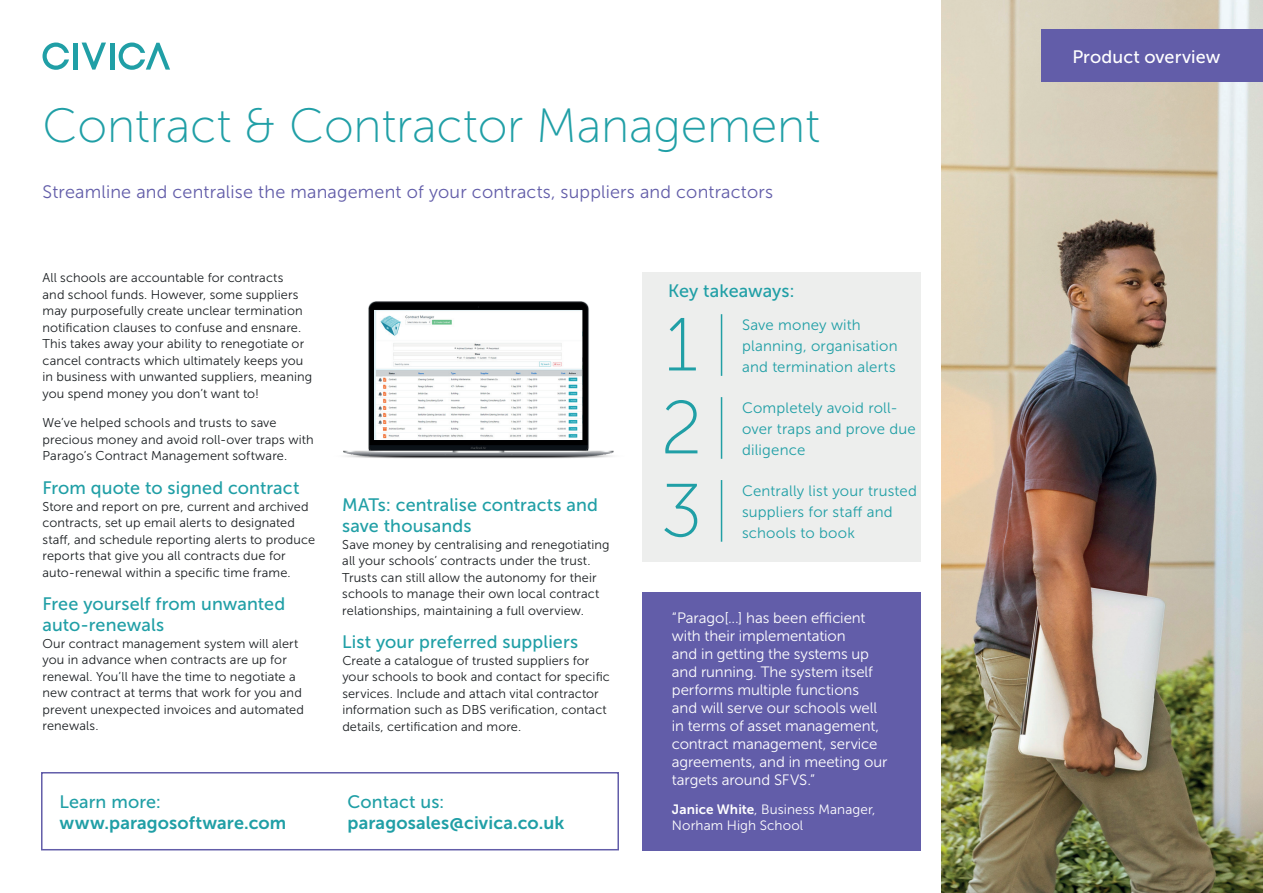
<style>
.page{position:relative;width:1263px;height:893px;background:#fff}
.page>*{position:absolute;margin:0;border:0;box-sizing:border-box;transform-origin:0 0}
.t1{font:75px "Museo Sans 100";color:#209fa6}
.t2{font:48px "Museo Sans 100";letter-spacing:-.005em;color:#209fa6}
.t3{font:18px/21px "Museo Sans 500";letter-spacing:.005em;color:#209fa6}
.t4{font:18px "Museo Sans 300";letter-spacing:.01em;color:#625da9}
.t5{font:18px "Museo Sans 700";letter-spacing:.005em;color:#209fa6}
.t6{font:18px "Museo Sans 500";letter-spacing:.005em;color:#fff}
.t7{font:15px/18px "Museo Sans 300";letter-spacing:-.005em;color:#fff}
.t8{font:15px/21px "Museo Sans 300";letter-spacing:.015em;color:#209fa6}
.t9{font:13.5px/16.2px "Museo Sans 300";letter-spacing:.01em;color:#fff}
.t10{font:12.75px/16.5px "Museo Sans 300";letter-spacing:.01em;color:#1b1f22}
.s1{font-family:"Museo Sans 700"}
</style>
<div class="page">
<div style="left:642px;top:272px;width:279px;height:290px;background:#edeeed"></div>
<img style="left:942px;top:0;width:321px;height:893px">
<div style="left:1042px;top:30px;width:221px;height:52px;background:#625da9"></div>
<hr style="left:74px;top:43px;width:4px;height:27px;background:#209fa6">
<svg style="left:82px;top:43px;width:24px;height:27px"></svg>
<hr style="left:110px;top:43px;width:4px;height:27px;background:#209fa6">
<svg style="left:43px;top:43px;width:26px;height:27px"></svg>
<svg style="left:119px;top:43px;width:51px;height:27px"></svg>
<hr style="left:721px;top:314px;width:1px;height:62px;background:#219fa5">
<hr style="left:721px;top:397px;width:1px;height:62px;background:#219fa5">
<hr style="left:721px;top:480px;width:1px;height:62px;background:#219fa5">
<div style="left:41px;top:772px;width:578px;height:78px;border:2px solid #625da9"></div>
<img style="left:343px;top:301px;width:271px;height:157px">
<div style="left:642px;top:592px;width:279px;height:258px;background:#625da9"></div>
<h2 class="t2" style="left:43px;top:100px;width:779px">Contract &amp; Contractor Management</h2>
<h3 class="t4" style="left:43px;top:183px;width:732px">Streamline and centralise the management of your contracts, suppliers and contractors</h3>
<p class="t10" style="left:43px;top:270px;width:271px">All schools are accountable for contracts<br>and school funds. However, some suppliers may purposefully create unclear termination notification clauses to confuse and ensnare.<br>This takes away your ability to renegotiate or cancel contracts which ultimately keeps you in business with unwanted suppliers, meaning you spend money you don’t want to!</p>
<p class="t10" style="left:43px;top:415px;width:273px">We’ve helped schools and trusts to save precious money and avoid roll-over traps with<br>Parago’s Contract Management software.</p>
<h3 class="t3" style="left:43px;top:477px;width:258px">From quote to signed contract</h3>
<p class="t10" style="left:43px;top:498px;width:274px">Store and report on pre, current and archived contracts, set up email alerts to designated staff, and schedule reporting alerts to produce reports that give you all contracts due for auto-renewal within a specific time frame.</p>
<h3 class="t3" style="left:43px;top:594px;width:244px">Free yourself from unwanted auto-renewals</h3>
<p class="t10" style="left:43px;top:635px;width:263px">Our contract management system will alert you in advance when contracts are up for renewal. You’ll have the time to negotiate a new contract at terms that work for you and prevent unexpected invoices and automated renewals.</p>
<h3 class="t3" style="left:60px;top:791px;width:103px">Learn more:</h3>
<h3 class="t5" style="left:60px;top:812px;width:228px">www.paragosoftware.com</h3>
<h3 class="t3" style="left:342px;top:494px;width:257px">MATs: centralise contracts and save thousands</h3>
<p class="t10" style="left:342px;top:536px;width:269px">Save money by centralising and renegotiating all your schools’ contracts under the trust.<br>Trusts can still allow the autonomy for their schools to manage their own local contract relationships, maintaining a full overview.</p>
<h3 class="t3" style="left:342px;top:632px;width:237px">List your preferred suppliers</h3>
<p class="t10" style="left:342px;top:652px;width:269px">Create a catalogue of trusted suppliers for your schools to book and contact for specific services. Include and attach vital contractor information such as DBS verification, contact details, certification and more.</p>
<h3 class="t3" style="left:348px;top:791px;width:98px">Contact us:</h3>
<h3 class="t5" style="left:348px;top:812px;width:218px">paragosales@civica.co.uk</h3>
<h3 class="t3" style="left:668px;top:281px;width:128px">Key takeaways:</h3>
<h1 class="t1" style="left:665px;top:305px;width:35px">1</h1>
<p class="t8" style="left:742px;top:314px;width:157px">Save money with planning, organisation and termination alerts</p>
<h1 class="t1" style="left:660px;top:388px;width:43px">2</h1>
<p class="t8" style="left:742px;top:397px;width:175px">Completely avoid roll&shy;over traps and prove due diligence</p>
<h1 class="t1" style="left:661px;top:471px;width:43px">3</h1>
<p class="t8" style="left:742px;top:480px;width:176px">Centrally list your trusted suppliers for staff and schools to book</p>
<p class="t7" style="left:672px;top:609px;width:217px">“Parago[...] has been efficient with their implementation<br>and in getting the systems up and running. The system itself performs multiple functions and will serve our schools well in terms of asset management, contract management, service agreements, and in meeting our targets around SFVS.”</p>
<p class="t9" style="left:672px;top:801px;width:205px"><span class="s1">Janice White</span>, Business Manager,<br>Norham High School</p>
<h3 class="t6" style="left:1072px;top:47px;width:150px">Product overview</h3>
</div>
